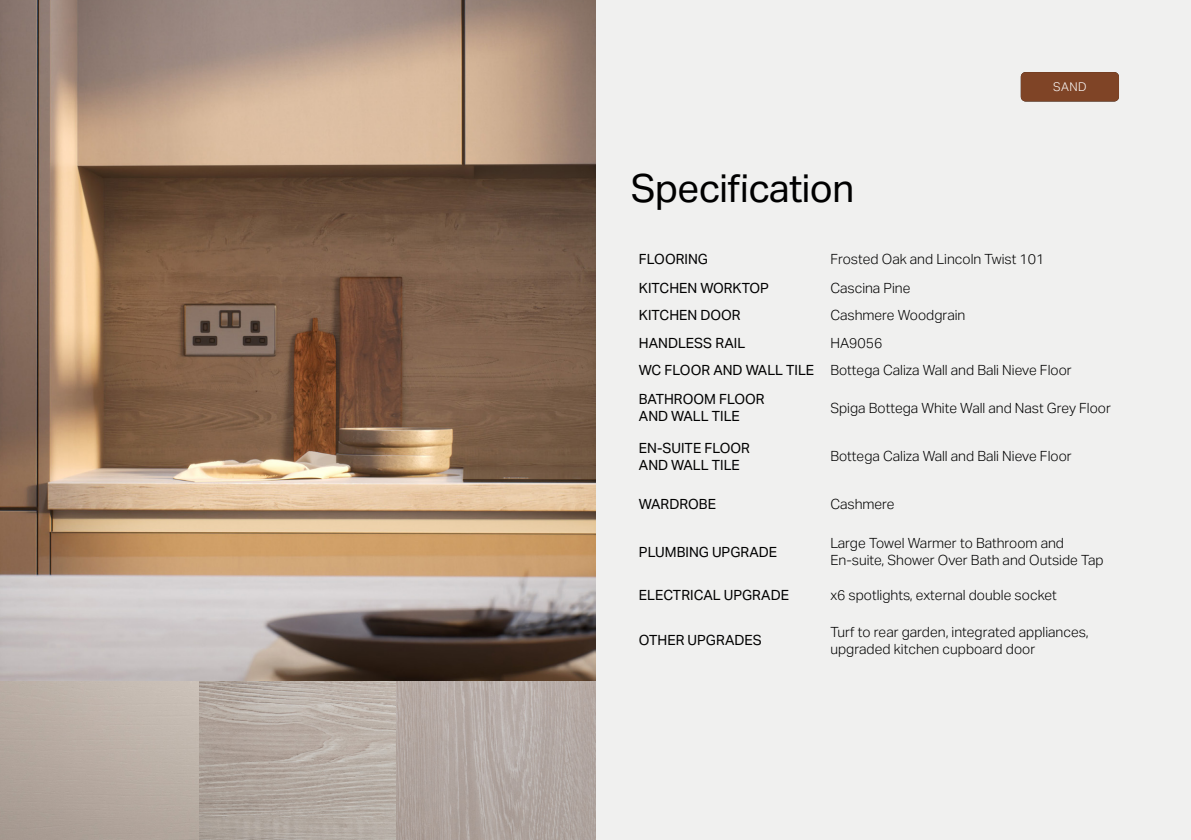
<style>
.page{position:relative;width:1191px;height:840px;background:#fff}
.page>*{position:absolute;margin:0;border:0;box-sizing:border-box;transform-origin:0 0}
.t1{font:38.8px "Aktiv Grotesk";letter-spacing:-.02em;color:#000}
.t2{font:300 14px/16.8px "Aktiv Grotesk";color:#000}
.t3{font:14px/16.8px "Aktiv Grotesk";color:#000}
.t4{font:300 12px "Aktiv Grotesk";color:#fff}
.s1{font-weight:400}
</style>
<div class="page">
<div style="left:0;top:0;width:1191px;height:839px;background:#f0f0ef"></div>
<img style="left:0;top:0;width:595px;height:681px">
<div style="left:1020px;top:72px;width:99px;height:29px;background:#7f4426;border-radius:5px"></div>
<img style="left:198px;top:681px;width:199px;height:158px">
<div style="left:0;top:681px;width:198px;height:158px;background:linear-gradient(to right,#b0a39a,#c0b5ac)"></div>
<svg style="left:397px;top:681px;width:198px;height:158px;fill:#b3a8a2"></svg>
<h1 class="t1" style="left:631px;top:166px;width:225px">Specification</h1>
<p class="t4" style="left:1053px;top:80px;width:35px">SAND</p>
<p class="t3" style="left:639px;top:251px;width:70px">FLOORING</p>
<p class="t2" style="left:830px;top:251px;width:216px">Frosted Oak and Lincoln Twist 101</p>
<p class="t3" style="left:639px;top:279px;width:132px">KITCHEN WORKTOP</p>
<p class="t2" style="left:830px;top:279px;width:82px">Cascina Pine</p>
<p class="t3" style="left:639px;top:306px;width:103px">KITCHEN DOOR</p>
<p class="t2" style="left:830px;top:306px;width:137px">Cashmere Woodgrain</p>
<p class="t3" style="left:639px;top:334px;width:108px">HANDLESS RAIL</p>
<p class="t2" style="left:639px;top:329px;width:434px;line-height:27.6px;text-align:center">HA9056<br><span class="s1">WC FLOOR AND WALL TILE</span> Bottega Caliza Wall and Bali Nieve Floor</p>
<p class="t3" style="left:639px;top:391px;width:127px">BATHROOM FLOOR<br>AND WALL TILE</p>
<p class="t2" style="left:830px;top:399px;width:282px">Spiga Bottega White Wall and Nast Grey Floor</p>
<p class="t3" style="left:639px;top:439px;width:113px">EN-SUITE FLOOR<br>AND WALL TILE</p>
<p class="t2" style="left:830px;top:447px;width:243px">Bottega Caliza Wall and Bali Nieve Floor</p>
<p class="t3" style="left:639px;top:496px;width:79px">WARDROBE</p>
<p class="t2" style="left:830px;top:496px;width:66px">Cashmere</p>
<p class="t3" style="left:639px;top:543px;width:140px">PLUMBING UPGRADE</p>
<p class="t2" style="left:830px;top:535px;width:275px">Large Towel Warmer to Bathroom and<br>En-suite, Shower Over Bath and Outside Tap</p>
<p class="t3" style="left:639px;top:587px;width:152px">ELECTRICAL UPGRADE</p>
<p class="t2" style="left:830px;top:587px;width:228px">x6 spotlights, external double socket</p>
<p class="t3" style="left:639px;top:632px;width:124px">OTHER UPGRADES</p>
<p class="t2" style="left:830px;top:623px;width:260px">Turf to rear garden, integrated appliances, upgraded kitchen cupboard door</p>
</div>
